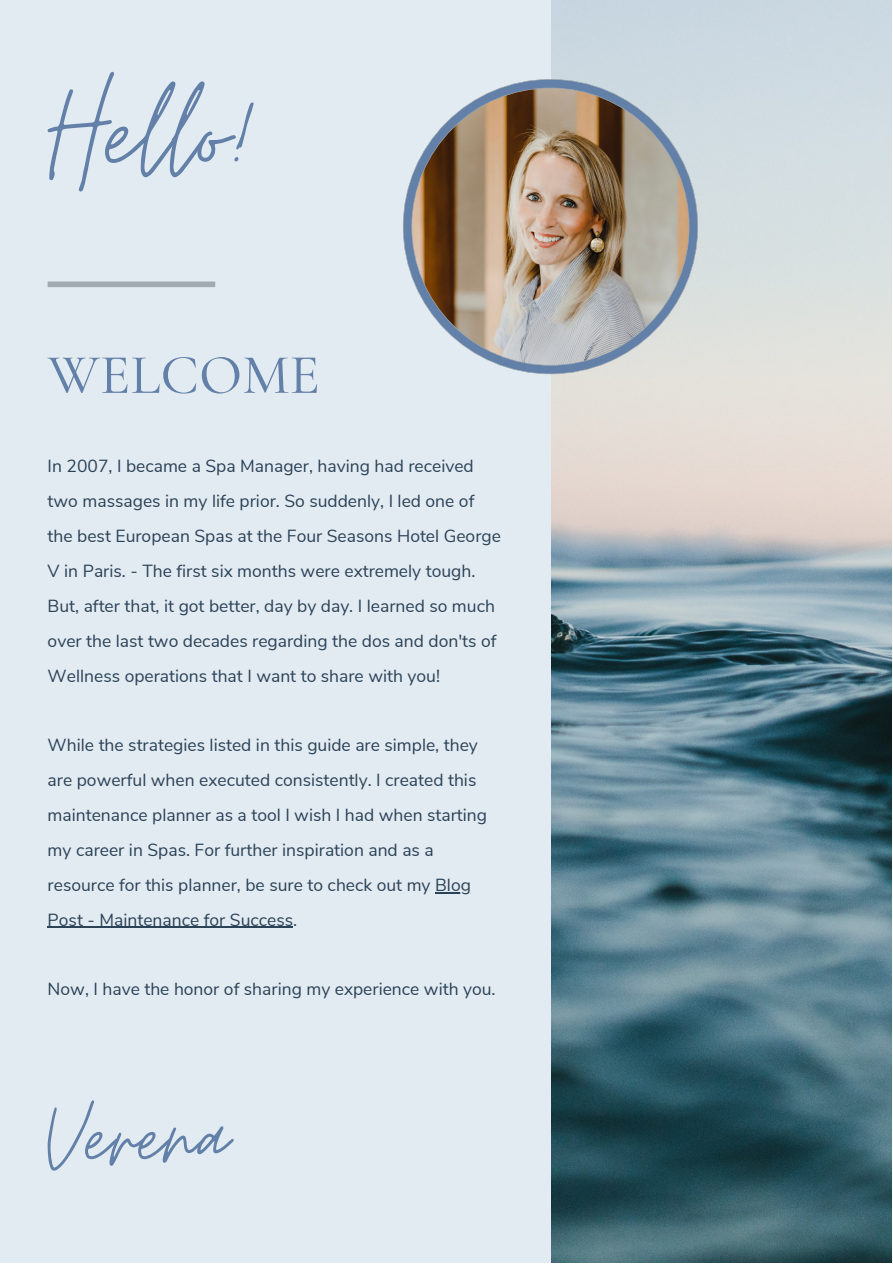
<style>
.page{position:relative;width:893px;height:1264px;background:#fff}
.page>*{position:absolute;margin:0;border:0;box-sizing:border-box;transform-origin:0 0}
.t1{font:149.85px "Moon Time";color:#6381a8}
.t2{font:112.35px "Moon Time";color:#6381a8}
.t3{font:500 56.25px "Cormorant Garamond";color:#6381a8}
.t4{font:17.55px/34.8px "Nunito Sans";color:#2b4257}
</style>
<div class="page">
<img style="left:550px;top:0;width:341px;height:1262px">
<div style="left:0;top:0;width:550px;height:1262px;background:#e3ebf2"></div>
<div style="left:48px;top:281px;width:167px;height:6px;background:#a1aab0"></div>
<img style="left:403px;top:79px;width:295px;height:295px">
<hr style="left:435px;top:892px;width:36px;height:1px;background:#2b4257">
<hr style="left:48px;top:926px;width:245px;height:1px;background:#2b4257">
<p class="t1" style="left:48px;top:42px;width:213px">Hello!</p>
<p class="t3" style="left:48px;top:341px;width:274px">WELCOME</p>
<p class="t4" style="left:48px;top:449px;width:455px">In 2007, I became a Spa Manager, having had received two massages in my life prior. So suddenly, I led one of the best European Spas at the Four Seasons Hotel George V in Paris. - The first six months were extremely tough.<br>But, after that, it got better, day by day. I learned so much over the last two decades regarding the dos and don'ts of Wellness operations that I want to share with you!</p>
<p class="t4" style="left:48px;top:728px;width:441px">While the strategies listed in this guide are simple, they are powerful when executed consistently. I created this maintenance planner as a tool I wish I had when starting my career in Spas. For further inspiration and as a resource for this planner, be sure to check out my Blog Post - Maintenance for Success.</p>
<p class="t4" style="left:48px;top:972px;width:449px">Now, I have the honor of sharing my experience with you.</p>
<p class="t2" style="left:48px;top:1068px;width:182px">Verena</p>
</div>
